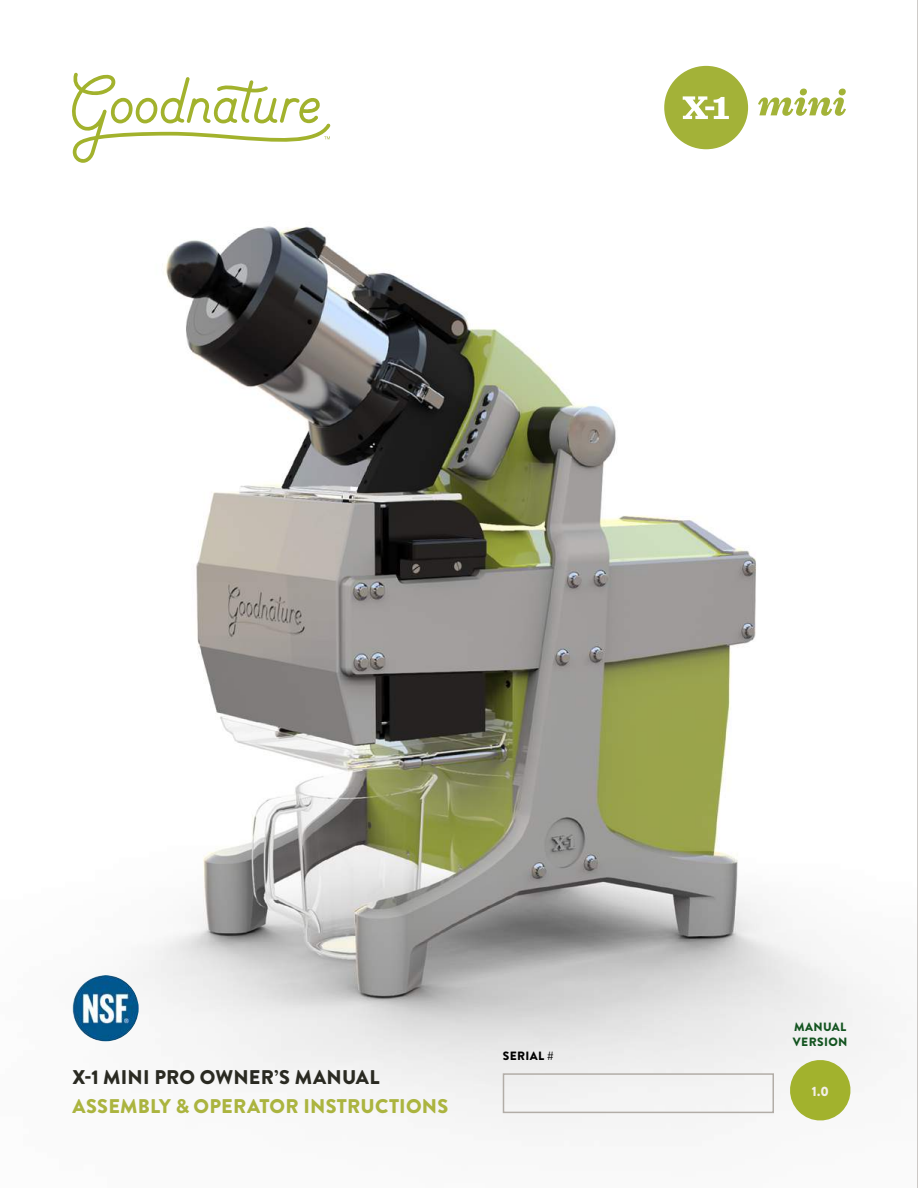
<style>
.page{position:relative;width:918px;height:1188px;background:#fff}
.page>*{position:absolute;margin:0;border:0;box-sizing:border-box;transform-origin:0 0}
.t1{font:900 19.8px "Brandon Grotesque";letter-spacing:.015em;color:#abb43f}
.t2{font:900 19.8px "Brandon Grotesque";letter-spacing:.01em;color:#2a2a22}
.t3{font:900 13.5px "Brandon Grotesque";color:#f3efe8}
.t4{font:900 12px/15px "Brandon Grotesque";letter-spacing:.03em;color:#135420}
.t5{font:900 12px "Brandon Grotesque";letter-spacing:.03em;color:#000}
</style>
<div class="page">
<img style="left:72px;top:65px;width:805px;height:1058px">
<img style="left:73px;top:975px;width:66px;height:66px;border-radius:33px">
<hr style="left:917px;top:0;width:1px;height:1188px;background:#9f9892">
<svg style="left:787px;top:1057px;width:66px;height:66px"></svg>
<div style="left:503px;top:1073px;width:271px;height:40px;border:2px solid #b2ada7"></div>
<svg style="left:72px;top:73px;width:259px;height:90px"></svg>
<svg style="left:664px;top:66px;width:84px;height:83px"></svg>
<svg style="left:758px;top:89px;width:88px;height:27px"></svg>
<p class="t2" style="left:72px;top:1064px;width:309px">X-1 MINI PRO OWNER’S MANUAL</p>
<p class="t1" style="left:72px;top:1092px;width:378px">ASSEMBLY &amp; OPERATOR INSTRUCTIONS</p>
<p class="t5" style="left:503px;top:1048px;width:52px">SERIAL #</p>
<p class="t4" style="left:793px;top:1020px;width:56px">MANUAL<br>VERSION</p>
<p class="t3" style="left:812px;top:1081px;width:19px">1.0</p>
</div>
